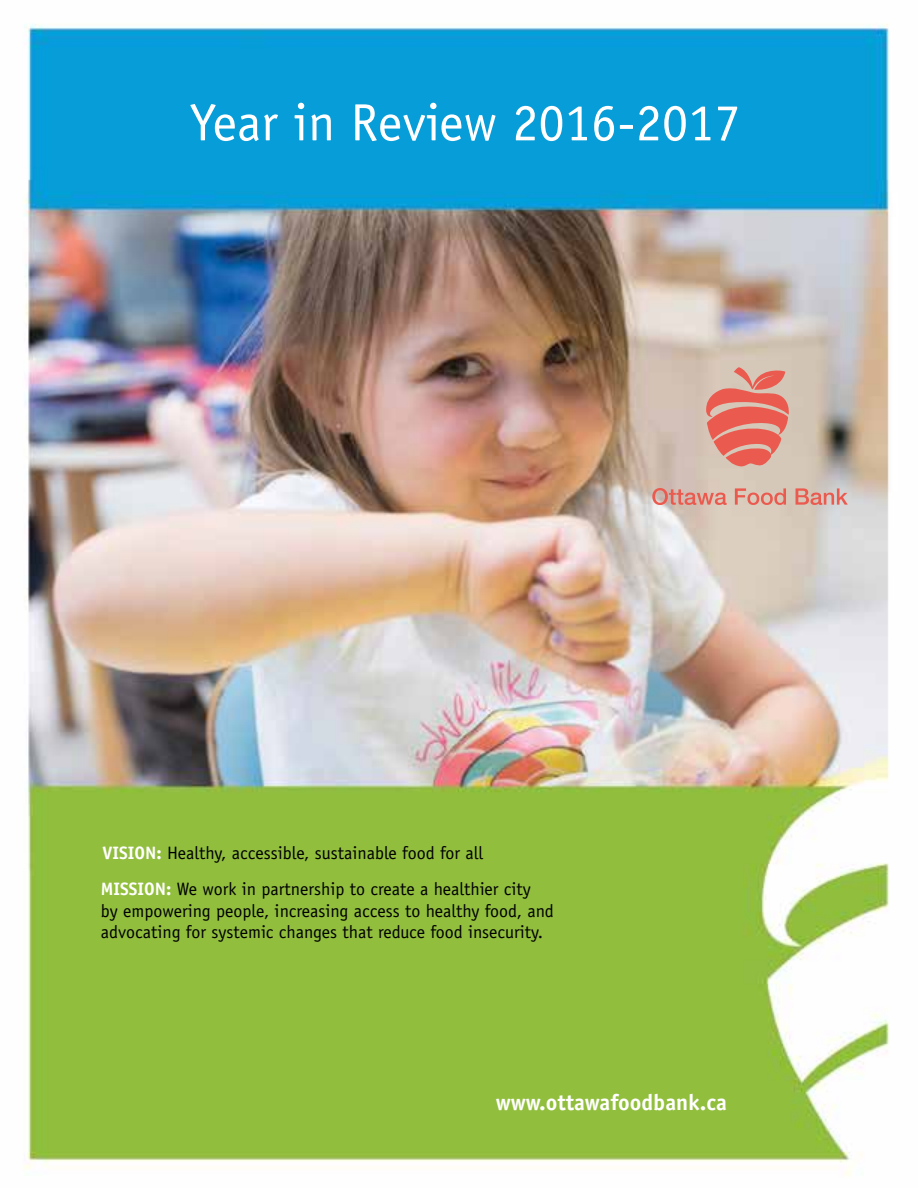
<style>
.page{position:relative;width:918px;height:1188px;background:#fff}
.page>*{position:absolute;margin:0;border:0;box-sizing:border-box;transform-origin:0 0}
.t1{font:52.5px "Officina Sans";color:#fff}
.t2{font:700 22.5px "Officina Sans";color:#fff}
.t3{font:18px/21.6px "Officina Sans";color:#000}
.s1{font-weight:700;color:#fff}
</style>
<div class="page">
<img style="left:24px;top:24px;width:866px;height:1152px">
<svg style="left:652px;top:488px;width:75px;height:17px"></svg>
<svg style="left:735px;top:488px;width:51px;height:17px"></svg>
<svg style="left:796px;top:488px;width:52px;height:17px"></svg>
<svg style="left:705px;top:367px;width:85px;height:105px;background:#e08e81"></svg>
<h1 class="t1" style="left:190px;top:92px;width:552px">Year in Review 2016-2017</h1>
<p class="t3" style="left:103px;top:842px;width:382px"><span class="s1">VISION:</span> Healthy, accessible, sustainable food for all</p>
<p class="t3" style="left:101px;top:878px;width:454px"><span class="s1">MISSION:</span> We work in partnership to create a healthier city<br>by empowering people, increasing access to healthy food, and advocating for systemic changes that reduce food insecurity.</p>
<p class="t2" style="left:496px;top:1088px;width:233px">www.ottawafoodbank.ca</p>
</div>
